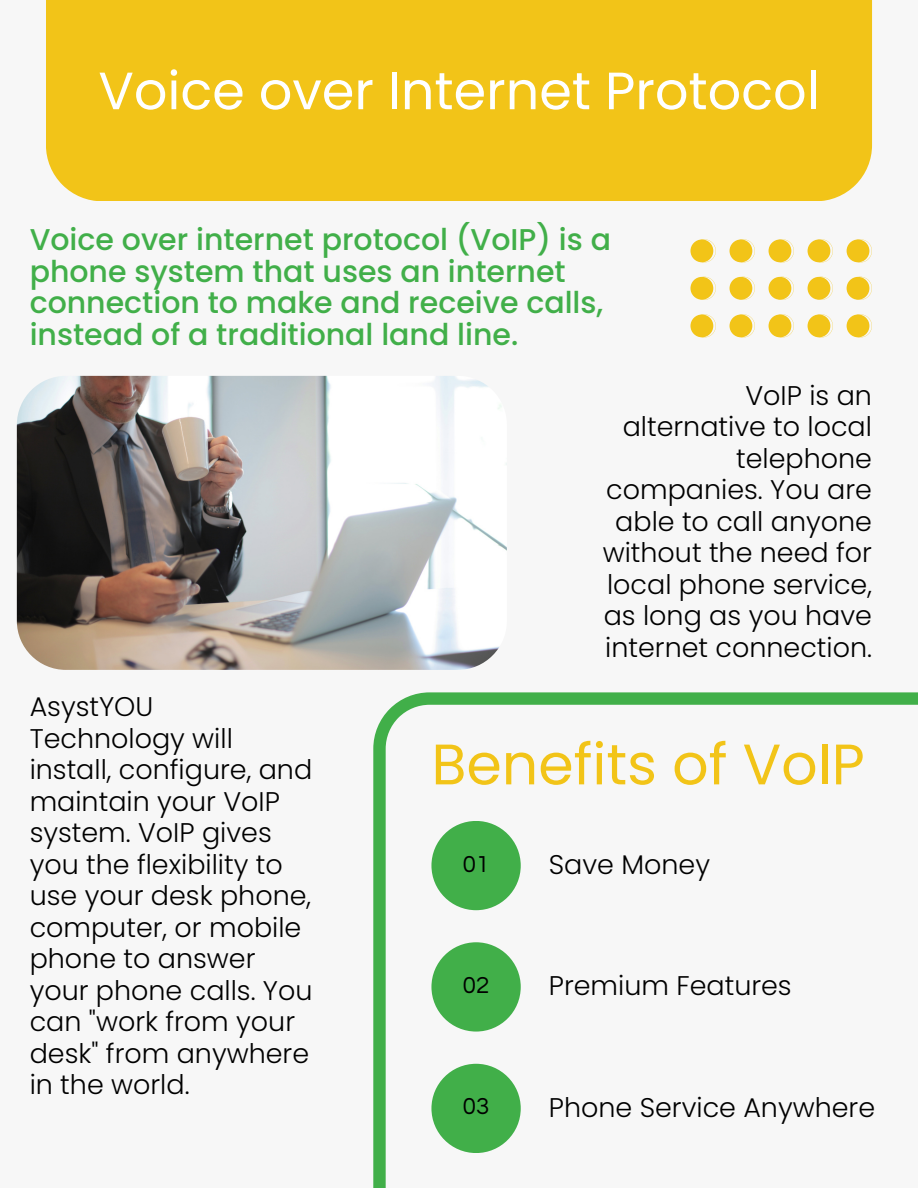
<style>
.page{position:relative;width:918px;height:1188px;background:#fff}
.page>*{position:absolute;margin:0;border:0;box-sizing:border-box;transform-origin:0 0}
.t1{font:57px "Poppins";color:#f2c418}
.t2{font:52.5px "Poppins";color:#fff}
.t3{font:500 30px/31.5px "Poppins";color:#41af49}
.t4{font:300 27px/31.5px "Poppins";color:#000;text-align:right}
.t5{font:24px "Questrial";color:#000}
</style>
<div class="page">
<div style="left:46px;top:0;width:826px;height:201px;background:#f2c418"></div>
<svg style="left:690px;top:239px;width:182px;height:98px"></svg>
<img style="left:17px;top:376px;width:490px;height:294px;border-radius:49px">
<svg style="left:373px;top:692px;width:545px;height:496px"></svg>
<div style="left:431px;top:821px;width:90px;height:89px;background:#41af49;border-radius:50%"></div>
<div style="left:431px;top:942px;width:90px;height:90px;background:#41af49;border-radius:50%"></div>
<div style="left:431px;top:1064px;width:90px;height:89px;background:#41af49;border-radius:50%"></div>
<p class="t2" style="left:98px;top:54px;width:723px">Voice over Internet Protocol</p>
<p class="t3" style="left:30px;top:224px;width:583px">Voice over internet protocol (VoIP) is a phone system that uses an internet connection to make and receive calls, instead of a traditional land line.</p>
<p class="t4" style="left:603px;top:380px;width:271px">VoIP is an alternative to local telephone companies. You are able to call anyone without the need for local phone service, as long as you have internet connection.</p>
<p class="t4" style="left:30px;top:691px;width:284px;text-align:left">AsystYOU<br>Technology will install, configure, and maintain your VoIP system. VoIP gives you the flexibility to use your desk phone, computer, or mobile phone to answer your phone calls. You can "work from your desk" from anywhere in the world.</p>
<p class="t1" style="left:431px;top:725px;width:435px">Benefits of VoIP</p>
<p class="t4" style="left:549px;top:849px;width:163px">Save Money</p>
<p class="t5" style="left:463px;top:852px;width:28px">01</p>
<p class="t4" style="left:549px;top:970px;width:244px">Premium Features</p>
<p class="t5" style="left:463px;top:973px;width:28px">02</p>
<p class="t4" style="left:549px;top:1092px;width:328px">Phone Service Anywhere</p>
<p class="t5" style="left:463px;top:1095px;width:28px">03</p>
</div>
